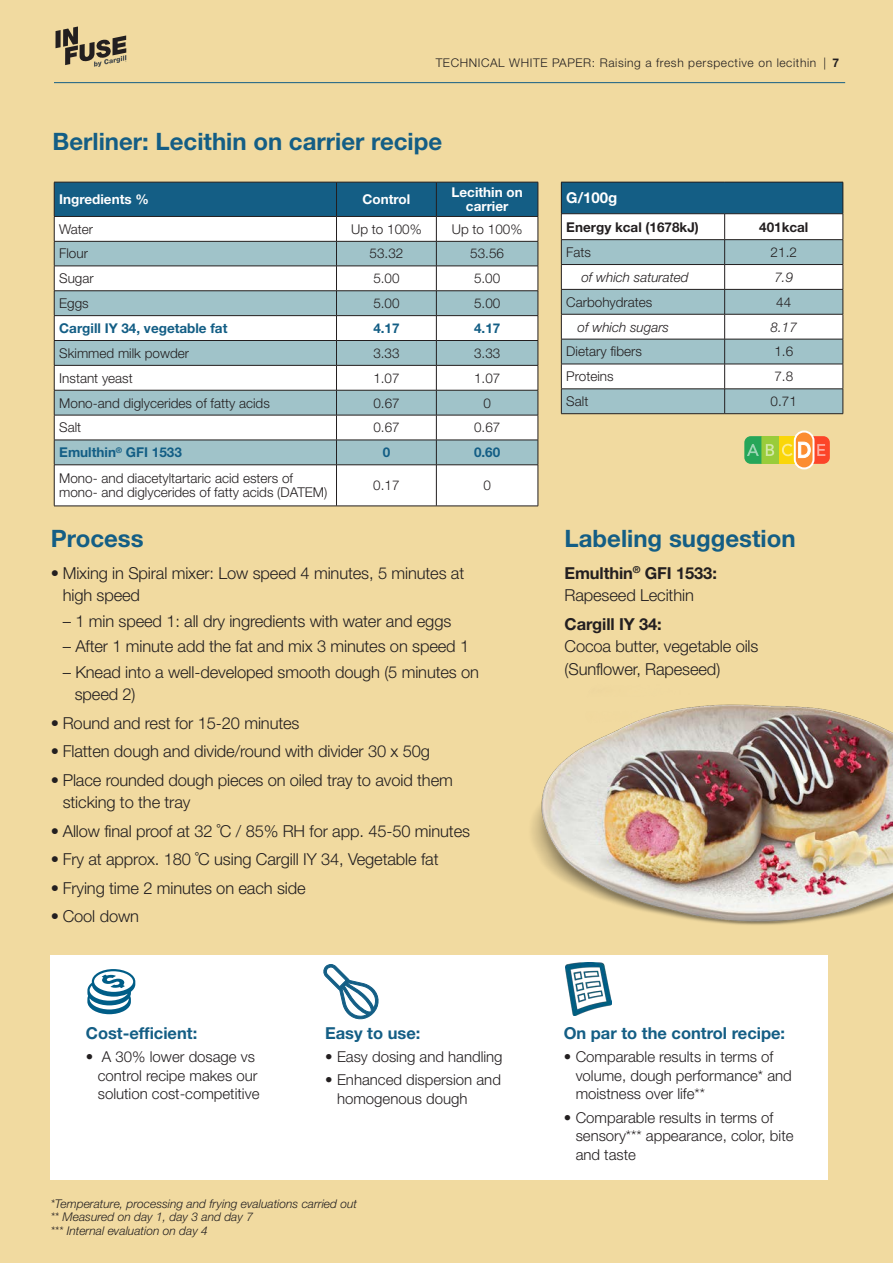
<style>
.page{position:relative;width:893px;height:1263px;background:#f1daa0}
.page>*{position:absolute;margin:0;border:0;box-sizing:border-box;transform-origin:0 0}
.t1{font:700 24px "Helvetica Neue LT Std";color:#145e85}
.t2{font:300 16.5px/22.5px "Helvetica Neue LT Std";letter-spacing:-.01em;color:#231f20}
.t3{font:700 16.5px "Helvetica Neue LT Std";color:#145e85}
.t4{font:700 16.5px/22.5px "Helvetica Neue LT Std";letter-spacing:-.01em;color:#231f20}
.t5{font:300 15px/18.8px "Helvetica Neue LT Std";color:#231f20}
.t6{font:700 15px "Helvetica Neue LT Std";color:#fff}
.t7{font:300 13.5px/13.8px "Helvetica Neue LT Std";color:#231f20}
.t8{font:700 13.5px "Helvetica Neue LT Std";color:#135e85}
.t9{font:700 13.5px/13.5px "Helvetica Neue LT Std";color:#fff;text-align:center}
.t10{font:italic 300 13.5px "Helvetica Neue LT Std";color:#231f20}
.t11{font:700 13.5px "Helvetica Neue LT Std";color:#231f20}
.t12{font:italic 300 12px "Helvetica Neue LT Std";color:#231f20}
.t13{font:300 12px "Helvetica Neue LT Std";letter-spacing:.05em;color:#231f20}
.s1{font-weight:700}
.s2{font-weight:300}
</style>
<div class="page">
<svg style="left:56px;top:27px;width:70px;height:40px"></svg>
<hr style="left:54px;top:82px;width:791px;height:1px;background:#145e85">
<img style="left:532px;top:704px;width:361px;height:221px">
<div style="left:51px;top:955px;width:777px;height:224px;background:#fff"></div>
<img style="left:565px;top:962px;width:46px;height:54px">
<svg style="left:323px;top:964px;width:56px;height:56px"></svg>
<svg style="left:87px;top:969px;width:49px;height:45px"></svg>
<div style="left:55px;top:466px;width:483px;height:40px;background:#fff"></div>
<svg style="left:54px;top:182px;width:485px;height:283px;background:#b1c8cf"></svg>
<hr style="left:54px;top:465px;width:282px;height:1px;background:#231f20">
<hr style="left:54px;top:465px;width:1px;height:41px;background:#231f20">
<hr style="left:336px;top:465px;width:100px;height:1px;background:#231f20">
<hr style="left:336px;top:465px;width:1px;height:41px;background:#231f20">
<hr style="left:436px;top:465px;width:102px;height:1px;background:#231f20">
<hr style="left:436px;top:465px;width:1px;height:41px;background:#231f20">
<hr style="left:538px;top:465px;width:1px;height:41px;background:#231f20">
<hr style="left:54px;top:506px;width:282px;height:1px;background:#231f20">
<hr style="left:336px;top:506px;width:100px;height:1px;background:#231f20">
<hr style="left:436px;top:506px;width:102px;height:1px;background:#231f20">
<div style="left:561px;top:182px;width:282px;height:32px;background:#145e85"></div>
<div style="left:562px;top:214px;width:281px;height:25px;background:#fff"></div>
<svg style="left:562px;top:240px;width:281px;height:173px;background:#c6d9dd"></svg>
<hr style="left:561px;top:182px;width:164px;height:1px;background:#231f20">
<hr style="left:561px;top:182px;width:1px;height:31px;background:#231f20">
<hr style="left:725px;top:182px;width:118px;height:1px;background:#231f20">
<hr style="left:843px;top:182px;width:1px;height:31px;background:#231f20">
<hr style="left:561px;top:213px;width:164px;height:1px;background:#231f20">
<hr style="left:725px;top:213px;width:118px;height:1px;background:#231f20">
<hr style="left:561px;top:239px;width:164px;height:1px;background:#231f20">
<hr style="left:725px;top:239px;width:118px;height:1px;background:#231f20">
<hr style="left:561px;top:264px;width:164px;height:1px;background:#231f20">
<hr style="left:725px;top:264px;width:118px;height:1px;background:#231f20">
<hr style="left:561px;top:289px;width:164px;height:1px;background:#231f20">
<hr style="left:725px;top:289px;width:118px;height:1px;background:#231f20">
<hr style="left:561px;top:314px;width:164px;height:1px;background:#231f20">
<hr style="left:725px;top:314px;width:118px;height:1px;background:#231f20">
<hr style="left:561px;top:339px;width:164px;height:1px;background:#231f20">
<hr style="left:725px;top:339px;width:118px;height:1px;background:#231f20">
<hr style="left:561px;top:364px;width:164px;height:1px;background:#231f20">
<hr style="left:725px;top:364px;width:118px;height:1px;background:#231f20">
<hr style="left:561px;top:389px;width:164px;height:1px;background:#231f20">
<svg style="left:561px;top:214px;width:1px;height:199px"></svg>
<hr style="left:725px;top:389px;width:118px;height:1px;background:#231f20">
<svg style="left:724px;top:214px;width:1px;height:199px"></svg>
<svg style="left:843px;top:214px;width:1px;height:199px"></svg>
<hr style="left:561px;top:413px;width:164px;height:1px;background:#231f20">
<hr style="left:725px;top:413px;width:118px;height:1px;background:#231f20">
<div style="left:778px;top:436px;width:18px;height:28px;background:#fad60a"></div>
<div style="left:761px;top:436px;width:17px;height:28px;background:#99cc3b"></div>
<svg style="left:795px;top:431px;width:18px;height:37px"></svg>
<div style="left:794px;top:430px;width:20px;height:39px;border:2px solid #fff;border-radius:9px"></div>
<svg style="left:744px;top:436px;width:30px;height:28px"></svg>
<svg style="left:782px;top:436px;width:48px;height:28px"></svg>
<p class="t13" style="left:436px;top:55px;width:405px">TECHNICAL WHITE PAPER: Raising a fresh perspective on lecithin | <span class="s1">7</span></p>
<p class="t1" style="left:52px;top:126px;width:391px">Berliner: Lecithin on carrier recipe</p>
<p class="t9" style="left:59px;top:192px;width:91px">Ingredients %</p>
<p class="t9" style="left:363px;top:192px;width:49px">Control</p>
<p class="t9" style="left:451px;top:185px;width:73px">Lecithin on carrier</p>
<p class="t7" style="left:59px;top:222px;width:36px">Water</p>
<p class="t7" style="left:351px;top:222px;width:72px">Up to 100%</p>
<p class="t7" style="left:452px;top:222px;width:72px">Up to 100%</p>
<p class="t7" style="left:59px;top:246px;width:30px">Flour</p>
<p class="t7" style="left:370px;top:246px;width:35px">53.32</p>
<p class="t7" style="left:470px;top:246px;width:35px">53.56</p>
<p class="t7" style="left:59px;top:271px;width:36px">Sugar</p>
<p class="t7" style="left:373px;top:271px;width:28px">5.00</p>
<p class="t7" style="left:474px;top:271px;width:28px">5.00</p>
<p class="t7" style="left:59px;top:296px;width:31px">Eggs</p>
<p class="t7" style="left:373px;top:296px;width:28px">5.00</p>
<p class="t7" style="left:474px;top:296px;width:28px">5.00</p>
<p class="t8" style="left:59px;top:320px;width:170px">Cargill IY 34, vegetable fat</p>
<p class="t8" style="left:373px;top:320px;width:28px">4.17</p>
<p class="t8" style="left:474px;top:320px;width:28px">4.17</p>
<p class="t7" style="left:59px;top:346px;width:131px">Skimmed milk powder</p>
<p class="t7" style="left:373px;top:346px;width:28px">3.33</p>
<p class="t7" style="left:474px;top:346px;width:28px">3.33</p>
<p class="t7" style="left:59px;top:371px;width:75px">Instant yeast</p>
<p class="t7" style="left:373px;top:371px;width:28px">1.07</p>
<p class="t7" style="left:474px;top:371px;width:28px">1.07</p>
<p class="t7" style="left:59px;top:395px;width:212px">Mono-and diglycerides of fatty acids</p>
<p class="t7" style="left:373px;top:395px;width:28px">0.67</p>
<p class="t7" style="left:483px;top:395px;width:9px">0</p>
<p class="t7" style="left:59px;top:420px;width:24px">Salt</p>
<p class="t7" style="left:373px;top:420px;width:28px">0.67</p>
<p class="t7" style="left:474px;top:420px;width:28px">0.67</p>
<p class="t8" style="left:59px;top:444px;width:124px">Emulthin<sup>®</sup> GFI 1533</p>
<p class="t8" style="left:383px;top:444px;width:9px">0</p>
<p class="t8" style="left:474px;top:444px;width:28px">0.60</p>
<p class="t7" style="left:59px;top:471px;width:270px">Mono- and diacetyltartaric acid esters of mono- and diglycerides of fatty acids (DATEM)</p>
<p class="t7" style="left:373px;top:478px;width:28px">0.17</p>
<p class="t7" style="left:483px;top:478px;width:9px">0</p>
<p class="t1" style="left:51px;top:524px;width:94px">Process</p>
<p class="t2" style="left:63px;top:561px;width:403px;text-indent:-12px">• Mixing in Spiral mixer: Low speed 4 minutes, 5 minutes at high speed</p>
<p class="t2" style="left:63px;top:609px;width:390px">– 1 min speed 1: all dry ingredients with water and eggs</p>
<p class="t2" style="left:63px;top:635px;width:408px">– After 1 minute add the fat and mix 3 minutes on speed 1</p>
<p class="t2" style="left:75px;top:660px;width:406px;text-indent:-12px">– Knead into a well-developed smooth dough (5 minutes on speed 2)</p>
<p class="t2" style="left:51px;top:711px;width:250px">• Round and rest for 15-20 minutes</p>
<p class="t2" style="left:51px;top:740px;width:381px">• Flatten dough and divide/round with divider 30 x 50g</p>
<p class="t2" style="left:63px;top:768px;width:392px;text-indent:-12px">• Place rounded dough pieces on oiled tray to avoid them sticking to the tray</p>
<p class="t2" style="left:51px;top:819px;width:421px">• Allow final proof at 32 ˚C / 85% RH for app. 45-50 minutes</p>
<p class="t2" style="left:51px;top:848px;width:389px">• Fry at approx. 180 ˚C using Cargill IY 34, Vegetable fat</p>
<p class="t2" style="left:51px;top:876px;width:256px">• Frying time 2 minutes on each side</p>
<p class="t2" style="left:51px;top:905px;width:90px">• Cool down</p>
<p class="t3" style="left:86px;top:1022px;width:113px">Cost-efficient:</p>
<p class="t5" style="left:98px;top:1047px;width:163px;text-indent:-12px">• A 30% lower dosage vs control recipe makes our solution cost-competitive</p>
<p class="t3" style="left:325px;top:1022px;width:97px">Easy to use:</p>
<p class="t5" style="left:325px;top:1047px;width:179px">• Easy dosing and handling</p>
<p class="t5" style="left:337px;top:1070px;width:165px;text-indent:-12px">• Enhanced dispersion and homogenous dough</p>
<p class="t12" style="left:51px;top:1196px;width:308px">*Temperature, processing and frying evaluations carried out</p>
<p class="t12" style="left:51px;top:1210px;width:204px">** Measured on day 1, day 3 and day 7</p>
<p class="t12" style="left:51px;top:1223px;width:159px">*** Internal evaluation on day 4</p>
<p class="t6" style="left:566px;top:189px;width:53px">G/100g</p>
<p class="t11" style="left:566px;top:218px;width:134px">Energy kcal (1678kJ)</p>
<p class="t11" style="left:759px;top:218px;width:51px">401kcal</p>
<p class="t7" style="left:566px;top:245px;width:26px">Fats</p>
<p class="t7" style="left:771px;top:245px;width:28px">21.2</p>
<p class="t10" style="left:581px;top:269px;width:109px">of which saturated</p>
<p class="t10" style="left:774px;top:269px;width:20px">7.9</p>
<p class="t7" style="left:566px;top:295px;width:88px">Carbohydrates</p>
<p class="t7" style="left:776px;top:295px;width:17px">44</p>
<p class="t10" style="left:578px;top:319px;width:93px">of which sugars</p>
<p class="t10" style="left:771px;top:319px;width:28px">8.17</p>
<p class="t7" style="left:566px;top:344px;width:77px">Dietary fibers</p>
<p class="t7" style="left:774px;top:344px;width:20px">1.6</p>
<p class="t7" style="left:566px;top:369px;width:49px">Proteins</p>
<p class="t7" style="left:774px;top:369px;width:20px">7.8</p>
<p class="t7" style="left:566px;top:394px;width:24px">Salt</p>
<p class="t7" style="left:771px;top:394px;width:28px">0.71</p>
<p class="t1" style="left:565px;top:524px;width:233px">Labeling suggestion</p>
<p class="t4" style="left:565px;top:561px;width:154px">Emulthin<sup>®</sup> GFI 1533:<br><span class="s2">Rapeseed Lecithin</span></p>
<p class="t2" style="left:565px;top:612px;width:195px"><span class="s1">Cargill IY 34:<br></span>Cocoa butter, vegetable oils (Sunflower, Rapeseed)</p>
<p class="t3" style="left:564px;top:1022px;width:223px">On par to the control recipe:</p>
<p class="t5" style="left:576px;top:1047px;width:218px;text-indent:-12px">• Comparable results in terms of volume, dough performance* and moistness over life**</p>
<p class="t5" style="left:576px;top:1108px;width:219px;text-indent:-12px">• Comparable results in terms of sensory*** appearance, color, bite and taste</p>
</div>
